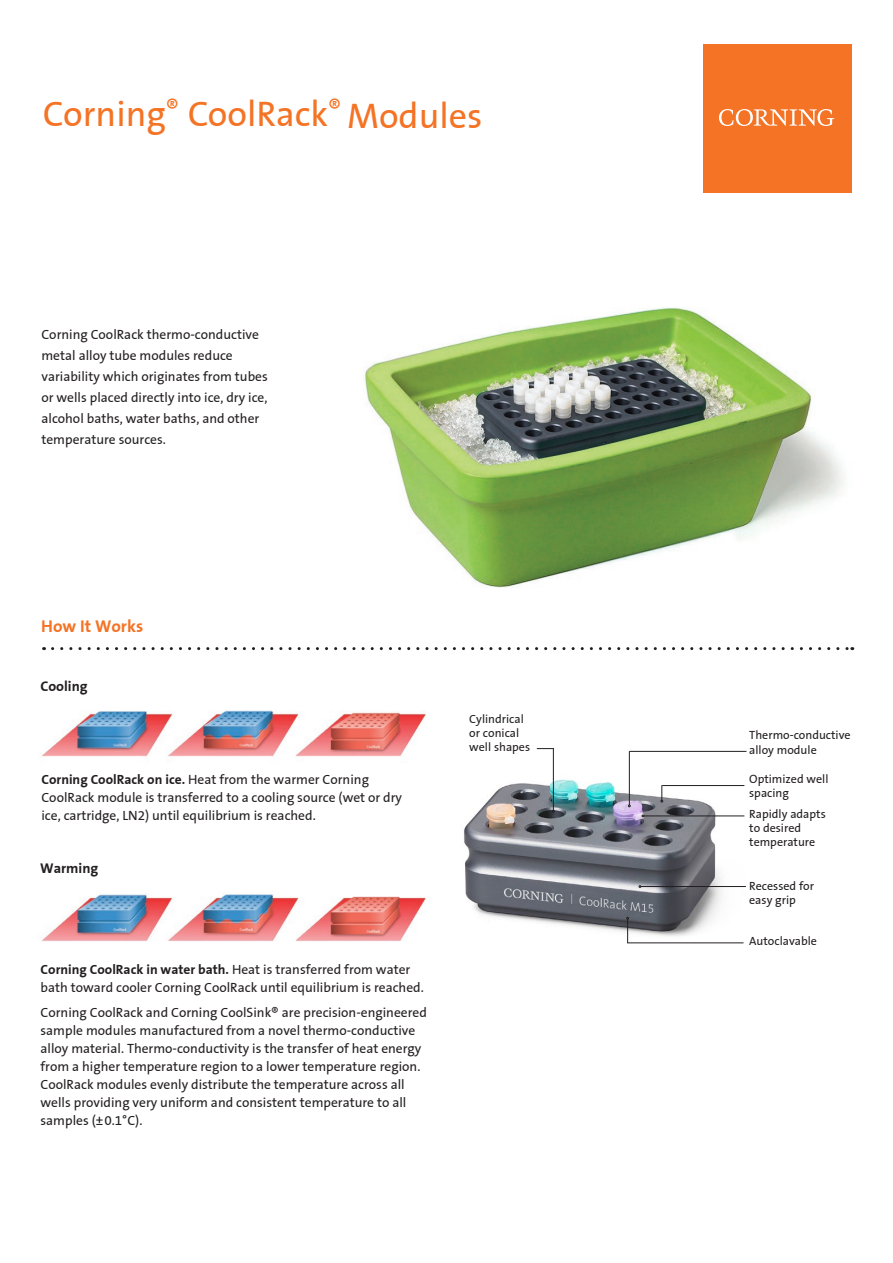
<style>
.page{position:relative;width:893px;height:1263px;background:#fff}
.page>*{position:absolute;margin:0;border:0;box-sizing:border-box;transform-origin:0 0}
.t1{font:36px "Corning Sans";color:#f47325}
.A_Head{font:700 17.25px "Corning Sans";color:#f47325}
.C_Head{font:700 14.25px "Corning Sans";color:#231f20}
.Body{font:13.5px/18px "Corning Sans";color:#231f20}
.t2{font:12px/14.2px "Corning Sans";color:#231f20}
.s1{font-weight:700}
</style>
<div class="page">
<div style="left:703px;top:45px;width:148px;height:148px;background:#f47325"></div>
<svg style="left:719px;top:109px;width:115px;height:17px"></svg>
<svg style="left:53px;top:647px;width:800px;height:3px"></svg>
<img style="left:364px;top:307px;width:479px;height:281px">
<img style="left:464px;top:757px;width:280px;height:187px">
<hr style="left:641px;top:886px;width:105px;height:1px;background:#231f20">
<hr style="left:644px;top:816px;width:100px;height:1px;background:#231f20">
<svg style="left:661px;top:785px;width:2px;height:17px"></svg>
<hr style="left:662px;top:785px;width:82px;height:1px;background:#231f20">
<hr style="left:629px;top:751px;width:1px;height:54px;background:#231f20">
<hr style="left:629px;top:751px;width:117px;height:1px;background:#231f20">
<hr style="left:553px;top:748px;width:1px;height:62px;background:#231f20">
<svg style="left:537px;top:748px;width:17px;height:1px"></svg>
<svg style="left:626px;top:917px;width:3px;height:26px"></svg>
<hr style="left:627px;top:942px;width:116px;height:1px;background:#231f20">
<img style="left:42px;top:710px;width:384px;height:47px">
<img style="left:42px;top:894px;width:384px;height:47px">
<p class="t1" style="left:43px;top:93px;width:441px">Corning<sup>®</sup> CoolRack<sup>®</sup> Modules</p>
<p class="Body" style="left:41px;top:324px;width:228px;line-height:21px">Corning CoolRack thermo-conductive metal alloy tube modules reduce variability which originates from tubes or wells placed directly into ice, dry ice, alcohol baths, water baths, and other temperature sources.</p>
<p class="A_Head" style="left:41px;top:616px;width:104px">How It Works</p>
<p class="C_Head" style="left:40px;top:678px;width:49px">Cooling</p>
<p class="Body" style="left:41px;top:770px;width:362px"><span class="s1">Corning CoolRack on ice.</span> Heat from the warmer Corning<br>CoolRack module is transferred to a cooling source (wet or dry ice, cartridge, LN2) until equilibrium is reached.</p>
<p class="C_Head" style="left:40px;top:860px;width:60px">Warming</p>
<p class="Body" style="left:41px;top:960px;width:385px"><span class="s1">Corning CoolRack in water bath.</span> Heat is transferred from water bath toward cooler Corning CoolRack until equilibrium is reached.</p>
<p class="Body" style="left:41px;top:1004px;width:388px">Corning CoolRack and Corning CoolSink® are precision-engineered sample modules manufactured from a novel thermo-conductive alloy material. Thermo-conductivity is the transfer of heat energy from a higher temperature region to a lower temperature region.<br>CoolRack modules evenly distribute the temperature across all wells providing very uniform and consistent temperature to all samples (±0.1°C).</p>
<p class="t2" style="left:469px;top:712px;width:62px">Cylindrical or conical well shapes</p>
<p class="t2" style="left:749px;top:728px;width:103px">Thermo-conductive alloy module</p>
<p class="t2" style="left:749px;top:772px;width:81px">Optimized well spacing</p>
<p class="t2" style="left:749px;top:807px;width:78px">Rapidly adapts to desired temperature</p>
<p class="t2" style="left:749px;top:878px;width:66px">Recessed for easy grip</p>
<p class="t2" style="left:749px;top:934px;width:69px">Autoclavable</p>
</div>
